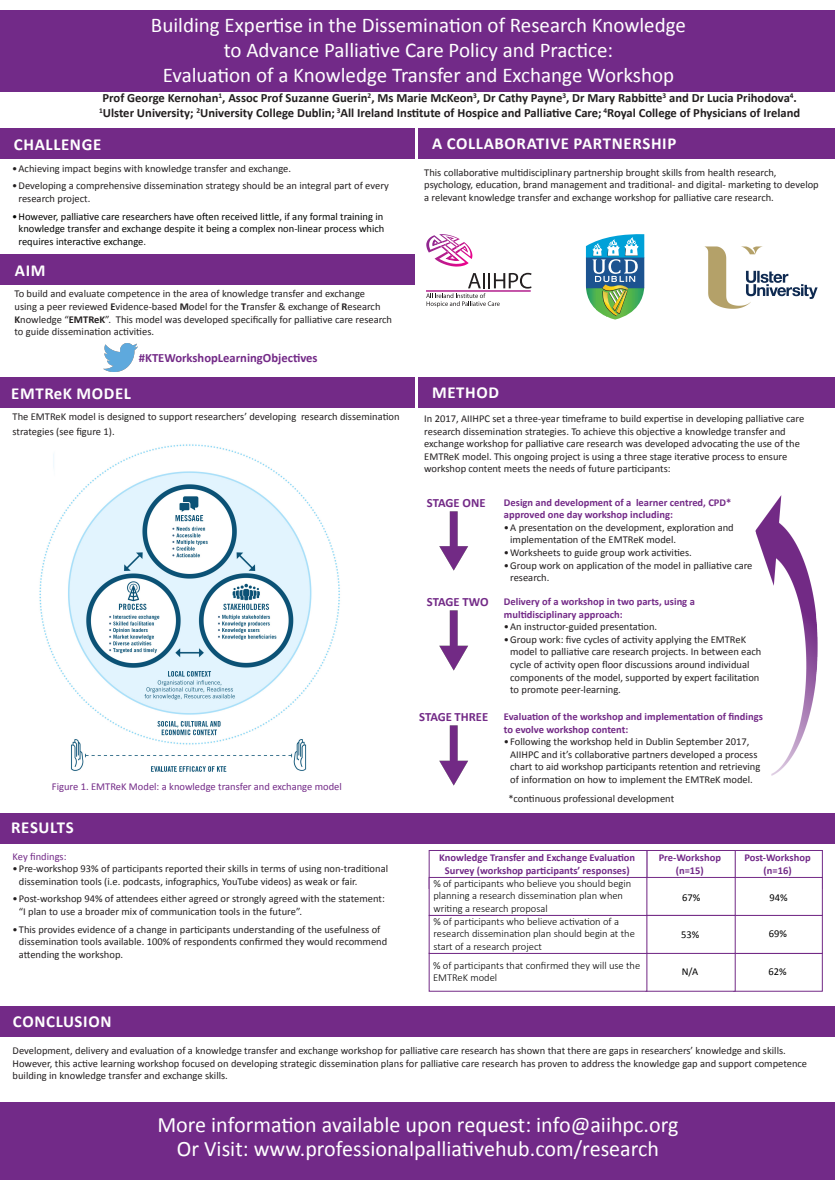
<style>
.page{position:relative;width:835px;height:1180px;background:#fff}
.page>*{position:absolute;margin:0;border:0;box-sizing:border-box;transform-origin:0 0}
.t1{font:22.05px "Calibri";color:#fff}
.t2{font:21px "Calibri";color:#fff}
.t3{font:700 16.8px "Calibri";letter-spacing:.04em;color:#fff}
.t4{font:700 12.6px/15.1px "Calibri";color:#231f20}
.t5{font:700 12.6px "Calibri";color:#732a87}
.t6{font:10.5px/12.6px "Calibri";color:#231f20}
.t7{font:300 10.5px/12.6px "Calibri";color:#000}
.t8{font:700 10.5px/12.6px "Calibri";color:#732a87}
.t9{font:10.5px/12.6px "Calibri";color:#040503;text-align:justify}
.t10{font:700 10.5px/12.6px "Calibri";color:#722a88;text-align:center}
.t11{font:10.5px "Calibri";color:#732a87}
.t12{font:10.5px "Calibri";color:#000}
.t13{font:700 8.4px "Promt Imperial";color:#fff}
.s1{color:#231f20}
.s2{font-weight:700}
</style>
<div class="page">
<div style="left:0;top:10px;width:834px;height:82px;background:#722a88"></div>
<div style="left:0;top:1102px;width:834px;height:78px;background:#722a88"></div>
<div style="left:0;top:255px;width:415px;height:30px;background:#732a87"></div>
<div style="left:0;top:129px;width:415px;height:30px;background:#732a87"></div>
<div style="left:0;top:813px;width:834px;height:31px;background:#732a87"></div>
<div style="left:0;top:377px;width:415px;height:31px;background:#732a87"></div>
<img style="left:39px;top:444px;width:301px;height:328px">
<div style="left:419px;top:378px;width:415px;height:30px;background:#732a87"></div>
<div style="left:734px;top:850px;width:88px;height:39px;background:#fff;border:1px solid #722a88"></div>
<div style="left:646px;top:850px;width:89px;height:39px;background:#fff;border:1px solid #732a86"></div>
<div style="left:428px;top:850px;width:219px;height:39px;background:#fff;border:1px solid #722a88"></div>
<div style="left:733px;top:953px;width:89px;height:38px;background:#fff;border:1px solid #732a86"></div>
<div style="left:733px;top:877px;width:89px;height:39px;background:#fff;border:1px solid #732a86"></div>
<div style="left:645px;top:877px;width:90px;height:39px;background:#fff;border:1px solid #732a86"></div>
<div style="left:645px;top:952px;width:90px;height:39px;background:#fff"></div>
<div style="left:645px;top:915px;width:90px;height:39px;background:#fff;border:1px solid #732a86"></div>
<div style="left:428px;top:915px;width:219px;height:39px;background:#fff;border:1px solid #732a86"></div>
<div style="left:428px;top:877px;width:219px;height:39px;background:#fff;border:1px solid #732a86"></div>
<div style="left:0;top:1006px;width:834px;height:30px;background:#732a87"></div>
<div style="left:419px;top:129px;width:415px;height:30px;background:#732a87"></div>
<svg style="left:426px;top:234px;width:46px;height:33px"></svg>
<svg style="left:426px;top:273px;width:105px;height:34px"></svg>
<img style="left:586px;top:234px;width:58px;height:86px">
<img style="left:704px;top:246px;width:114px;height:63px">
<img style="left:439px;top:511px;width:29px;height:60px">
<img style="left:439px;top:610px;width:29px;height:61px">
<img style="left:439px;top:725px;width:29px;height:61px">
<img style="left:755px;top:495px;width:63px;height:281px">
<img style="left:103px;top:344px;width:34px;height:27px">
<p class="t2" style="left:151px;top:11px;width:536px">Building Expertise in the Dissemination of Research Knowledge</p>
<p class="t2" style="left:224px;top:37px;width:391px">to Advance Palliative Care Policy and Practice:</p>
<p class="t2" style="left:163px;top:62px;width:513px">Evaluation of a Knowledge Transfer and Exchange Workshop</p>
<p class="t4" style="left:99px;top:90px;width:702px">Prof George Kernohan<sup>1</sup>, Assoc Prof Suzanne Guerin<sup>2</sup>, Ms Marie McKeon<sup>3</sup>, Dr Cathy Payne<sup>3</sup>, Dr Mary Rabbitte<sup>3</sup> and Dr Lucia Prihodova<sup>4</sup>.<br><sup>1</sup>Ulster University; <sup>2</sup>University College Dublin; <sup>3</sup>All Ireland Institute of Hospice and Palliative Care; <sup>4</sup>Royal College of Physicians of Ireland</p>
<p class="t3" style="left:14px;top:133px;width:89px">CHALLENGE</p>
<p class="t6" style="left:12px;top:162px;width:280px">•Achieving impact begins with knowledge transfer and exchange.</p>
<p class="t6" style="left:19px;top:180px;width:372px;text-indent:-6px">•Developing a comprehensive dissemination strategy should be an integral part of every research project.</p>
<p class="t9" style="left:19px;top:210px;width:367px;text-indent:-6px">•However, palliative care researchers have often received little, if any formal training in knowledge transfer and exchange despite it being a complex non-linear process which requires interactive exchange<span class="s1">.</span></p>
<p class="t3" style="left:15px;top:260px;width:32px">AIM</p>
<p class="t6" style="left:15px;top:288px;width:379px">To build and evaluate competence in the area of knowledge transfer and exchange<br>using a peer reviewed <span class="s2">E</span>vidence-based <span class="s2">M</span>odel for the <span class="s2">T</span>ransfer &amp; exchange of <span class="s2">R</span>esearch <span class="s2">K</span>nowledge “<span class="s2">EMTReK</span>”. This model was developed specifically for palliative care research to guide dissemination activities.</p>
<p class="t5" style="left:139px;top:349px;width:180px">#KTEWorkshopLearningObjectives</p>
<p class="t3" style="left:432px;top:133px;width:246px">A COLLABORATIVE PARTNERSHIP</p>
<p class="t6" style="left:424px;top:166px;width:396px">This collaborative multidisciplinary partnership brought skills from health research, psychology, education, brand management and traditional- and digital- marketing to develop a relevant knowledge transfer and exchange workshop for palliative care research.</p>
<p class="t13" style="left:625px;top:273px;width:4px">I</p>
<p class="t3" style="left:432px;top:382px;width:69px">METHOD</p>
<p class="t3" style="left:11px;top:382px;width:121px">EMTReK MODEL</p>
<p class="t6" style="left:13px;top:409px;width:388px;line-height:15.1px">The EMTReK model is designed to support researchers’ developing research dissemination strategies (see figure 1).</p>
<p class="t6" style="left:424px;top:412px;width:381px">In 2017, AIIHPC set a three-year timeframe to build expertise in developing palliative care research dissemination strategies. To achieve this objective a knowledge transfer and exchange workshop for palliative care research was developed advocating the use of the EMTReK model. This ongoing project is using a three stage iterative process to ensure workshop content meets the needs of future participants:</p>
<p class="t11" style="left:52px;top:779px;width:291px">Figure 1. EMTReK Model: a knowledge transfer and exchange model</p>
<p class="t3" style="left:11px;top:817px;width:64px">RESULTS</p>
<p class="t11" style="left:13px;top:849px;width:55px">Key findings:</p>
<p class="t6" style="left:19px;top:862px;width:370px;text-indent:-6px">•Pre-workshop 93% of participants reported their skills in terms of using non-traditional dissemination tools (i.e. podcasts, infographics, YouTube videos) as weak or fair.</p>
<p class="t6" style="left:19px;top:892px;width:367px;text-indent:-6px">•Post-workshop 94% of attendees either agreed or strongly agreed with the statement: “I plan to use a broader mix of communication tools in the future”.</p>
<p class="t6" style="left:19px;top:923px;width:370px;text-indent:-6px">•This provides evidence of a change in participants understanding of the usefulness of dissemination tools available. 100% of respondents confirmed they would recommend attending the workshop.</p>
<p class="t3" style="left:13px;top:1010px;width:100px">CONCLUSION</p>
<p class="t5" style="left:427px;top:494px;width:60px">STAGE ONE</p>
<p class="t8" style="left:504px;top:496px;width:229px">Design and development of a learner centred, CPD* approved one day workshop including:</p>
<p class="t6" style="left:510px;top:521px;width:225px;text-indent:-6px">•A presentation on the development, exploration and implementation of the EMTReK model.</p>
<p class="t6" style="left:504px;top:546px;width:189px">•Worksheets to guide group work activities.</p>
<p class="t6" style="left:510px;top:559px;width:244px;text-indent:-6px">•Group work on application of the model in palliative care research.</p>
<p class="t5" style="left:427px;top:594px;width:63px">STAGE TWO</p>
<p class="t8" style="left:504px;top:595px;width:192px">Delivery of a workshop in two parts, using a multidisciplinary approach:</p>
<p class="t6" style="left:504px;top:620px;width:155px">•An instructor-guided presentation.</p>
<p class="t6" style="left:510px;top:633px;width:253px;text-indent:-6px">•Group work: five cycles of activity applying the EMTReK model to palliative care research projects. In between each cycle of activity open floor discussions around individual components of the model, supported by expert facilitation to promote peer-learning.</p>
<p class="t5" style="left:419px;top:708px;width:70px">STAGE THREE</p>
<p class="t8" style="left:504px;top:710px;width:260px">Evaluation of the workshop and implementation of findings to evolve workshop content:</p>
<p class="t6" style="left:510px;top:735px;width:251px;text-indent:-6px">•Following the workshop held in Dublin September 2017, AIIHPC and it’s collaborative partners developed a process chart to aid workshop participants retention and retrieving of information on how to implement the EMTReK model.</p>
<p class="t6" style="left:508px;top:792px;width:167px">*continuous professional development</p>
<p class="t10" style="left:439px;top:851px;width:197px">Knowledge Transfer and Exchange Evaluation<br>Survey (workshop participants’ responses)</p>
<p class="t10" style="left:658px;top:851px;width:64px">Pre-Workshop</p>
<p class="t10" style="left:675px;top:864px;width:30px">(n=15)</p>
<p class="t7" style="left:433px;top:876px;width:199px">% of participants who believe you should begin planning a research dissemination plan when writing a research proposal</p>
<p class="t7" style="left:433px;top:915px;width:203px">% of participants who believe activation of a research dissemination plan should begin at the start of a research project</p>
<p class="t7" style="left:433px;top:959px;width:208px">% of participants that confirmed they will use the<br>EMTReK model</p>
<p class="t12" style="left:682px;top:890px;width:20px">67%</p>
<p class="t12" style="left:681px;top:927px;width:20px">53%</p>
<p class="t12" style="left:681px;top:964px;width:18px">N/A</p>
<p class="t10" style="left:744px;top:851px;width:68px">Post-Workshop (n=16)</p>
<p class="t12" style="left:769px;top:891px;width:20px">94%</p>
<p class="t12" style="left:768px;top:927px;width:20px">69%</p>
<p class="t12" style="left:768px;top:964px;width:20px">62%</p>
<p class="t6" style="left:13px;top:1044px;width:795px">Development, delivery and evaluation of a knowledge transfer and exchange workshop for palliative care research has shown that there are gaps in researchers’ knowledge and skills.<br>However, this active learning workshop focused on developing strategic dissemination plans for palliative care research has proven to address the knowledge gap and support competence building in knowledge transfer and exchange skills.</p>
<p class="t1" style="left:157px;top:1111px;width:522px">More information available upon request: info@aiihpc.org</p>
<p class="t1" style="left:177px;top:1135px;width:483px">Or Visit: www.professionalpalliativehub.com/research</p>
</div>
